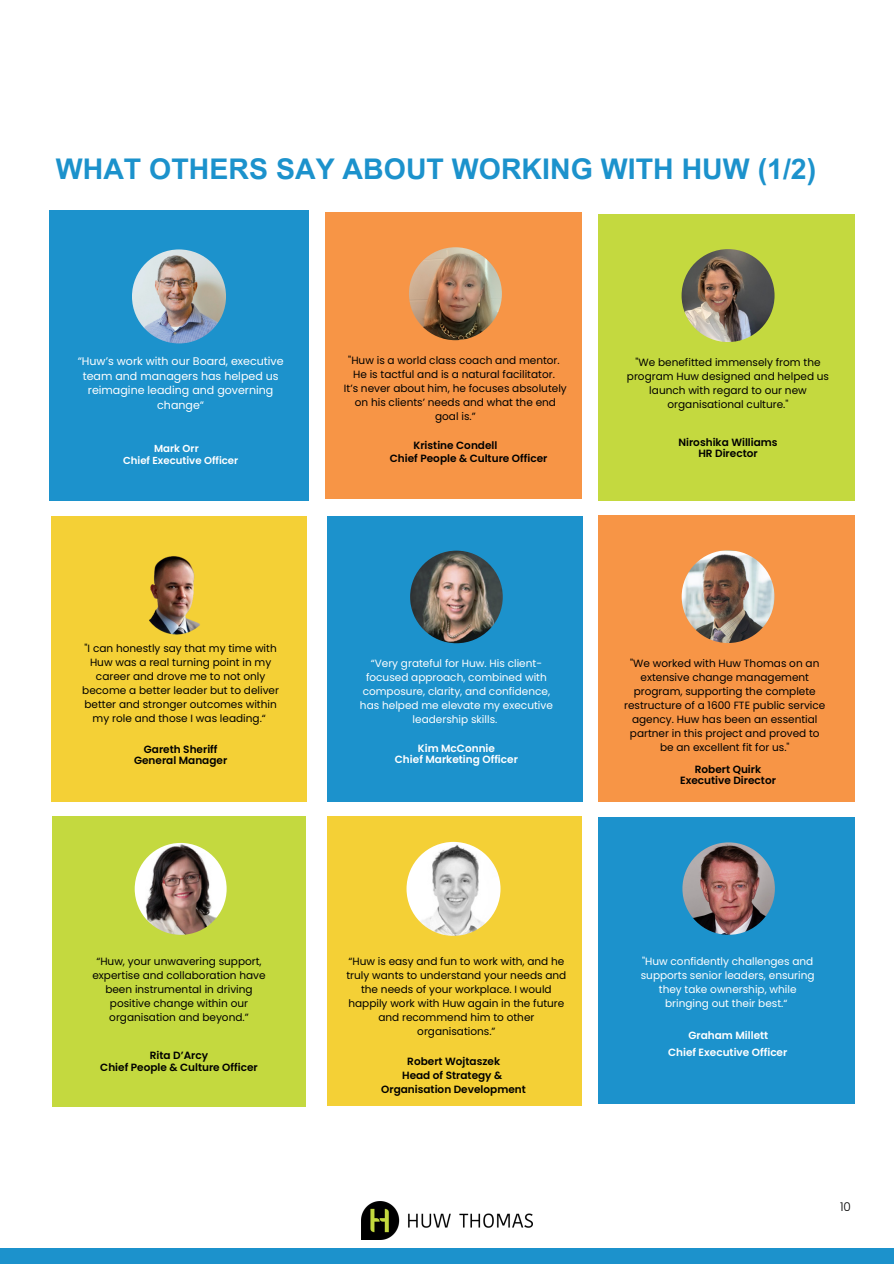
<style>
.page{position:relative;width:894px;height:1264px;background:#fff}
.page>*{position:absolute;margin:0;border:0;box-sizing:border-box;transform-origin:0 0}
.t1{font:700 28.5px "Arial MT Pro";color:#1c92cc}
.t2{font:300 12px "Poppins";color:#000}
.t3{font:11.1px/14.7px "Poppins";color:#fff;text-align:center}
.t4{font:10.5px/14px "Poppins";color:#000;text-align:center}
.t5{font:10.5px/14px "Poppins";color:#fff;text-align:center}
.t6{font:600 10.5px/14px "Poppins";color:#000;text-align:center}
.t7{font:600 10.5px "Poppins";color:#fff}
.t8{font:600 10.2px "Poppins";color:#fff}
</style>
<div class="page">
<div style="left:0;top:1248px;width:893px;height:15px;background:#1c92cc"></div>
<img style="left:361px;top:1201px;width:171px;height:38px">
<div style="left:597px;top:817px;width:257px;height:286px;background:#1c92cc"></div>
<img style="left:682px;top:842px;width:92px;height:92px;border-radius:50%">
<div style="left:325px;top:212px;width:257px;height:287px;background:#f79546"></div>
<img style="left:409px;top:247px;width:92px;height:93px;border-radius:50%">
<div style="left:597px;top:214px;width:257px;height:287px;background:#c4d93f"></div>
<img style="left:681px;top:249px;width:93px;height:93px;border-radius:50%">
<div style="left:51px;top:516px;width:256px;height:285px;background:#f4d036"></div>
<img style="left:126px;top:550px;width:100px;height:100px;border-radius:50%">
<div style="left:327px;top:516px;width:255px;height:285px;background:#1c92cc"></div>
<img style="left:410px;top:550px;width:92px;height:93px;border-radius:50%">
<div style="left:598px;top:515px;width:256px;height:286px;background:#f79546"></div>
<img style="left:681px;top:550px;width:93px;height:93px;border-radius:50%">
<div style="left:52px;top:816px;width:254px;height:290px;background:#c4d93f"></div>
<img style="left:135px;top:843px;width:91px;height:91px;border-radius:50%">
<div style="left:327px;top:816px;width:254px;height:289px;background:#f4d036"></div>
<img style="left:406px;top:841px;width:94px;height:94px;border-radius:50%">
<div style="left:49px;top:210px;width:260px;height:290px;background:#1c92cc"></div>
<img style="left:132px;top:249px;width:94px;height:94px;border-radius:50%">
<h1 class="t1" style="left:56px;top:158px;width:761px">WHAT OTHERS SAY ABOUT WORKING WITH HUW (1/2)</h1>
<h2 class="t3" style="left:78px;top:353px;width:207px">“Huw’s work with our Board, executive team and managers has helped us reimagine leading and governing change“</h2>
<h2 class="t8" style="left:154px;top:441px;width:46px">Mark Orr</h2>
<h2 class="t8" style="left:123px;top:453px;width:117px">Chief Executive Officer</h2>
<p class="t4" style="left:348px;top:353px;width:213px">"Huw is a world class coach and mentor.</p>
<p class="t4" style="left:353px;top:367px;width:203px">He is tactful and is a natural facilitator.</p>
<p class="t4" style="left:344px;top:381px;width:224px">It’s never about him, he focuses absolutely on his clients’ needs and what the end goal is.”</p>
<p class="t6" style="left:413px;top:438px;width:85px">Kristine Condell</p>
<h2 class="t6" style="left:390px;top:451px;width:159px">Chief People &amp; Culture Officer</h2>
<h2 class="t4" style="left:626px;top:355px;width:204px">"We benefitted immensely from the program Huw designed and helped us launch with regard to our new organisational culture."</h2>
<h2 class="t6" style="left:678px;top:435px;width:101px">Niroshika Williams</h2>
<h2 class="t6" style="left:698px;top:446px;width:61px">HR Director</h2>
<p class="t4" style="left:82px;top:641px;width:198px">"I can honestly say that my time with Huw was a real turning point in my career and drove me to not only become a better leader but to deliver better and stronger outcomes within my role and those I was leading.“</p>
<p class="t6" style="left:144px;top:742px;width:75px">Gareth Sheriff</p>
<p class="t6" style="left:134px;top:753px;width:95px">General Manager</p>
<p class="t5" style="left:360px;top:656px;width:194px">“Very grateful for Huw. His client&shy;focused approach, combined with composure, clarity, and confidence, has helped me elevate my executive leadership skills.</p>
<h2 class="t7" style="left:417px;top:740px;width:79px">Kim McConnie</h2>
<h2 class="t7" style="left:395px;top:752px;width:124px">Chief Marketing Officer</h2>
<h2 class="t4" style="left:624px;top:656px;width:203px">"We worked with Huw Thomas on an extensive change management program, supporting the complete restructure of a 1600 FTE public service agency. Huw has been an essential partner in this project and proved to be an excellent fit for us."</h2>
<h2 class="t6" style="left:694px;top:762px;width:68px">Robert Quirk</h2>
<h2 class="t6" style="left:680px;top:773px;width:97px">Executive Director</h2>
<p class="t4" style="left:92px;top:954px;width:175px">“Huw, your unwavering support, expertise and collaboration have been instrumental in driving positive change within our organisation and beyond.”</p>
<p class="t6" style="left:150px;top:1048px;width:60px">Rita D’Arcy</p>
<p class="t6" style="left:100px;top:1059px;width:159px">Chief People &amp; Culture Officer</p>
<p class="t4" style="left:346px;top:954px;width:221px">“Huw is easy and fun to work with, and he truly wants to understand your needs and the needs of your workplace. I would happily work with Huw again in the future and recommend him to other organisations.”</p>
<p class="t6" style="left:407px;top:1054px;width:94px">Robert Wojtaszek</p>
<h2 class="t6" style="left:381px;top:1067px;width:146px">Head of Strategy &amp;<br>Organisation Development</h2>
<p class="t5" style="left:640px;top:954px;width:175px">"Huw confidently challenges and supports senior leaders, ensuring they take ownership, while bringing out their best.“</p>
<p class="t7" style="left:688px;top:1027px;width:81px">Graham Millett</p>
<p class="t7" style="left:668px;top:1044px;width:121px">Chief Executive Officer</p>
<p class="t2" style="left:839px;top:1198px;width:12px">10</p>
</div>
